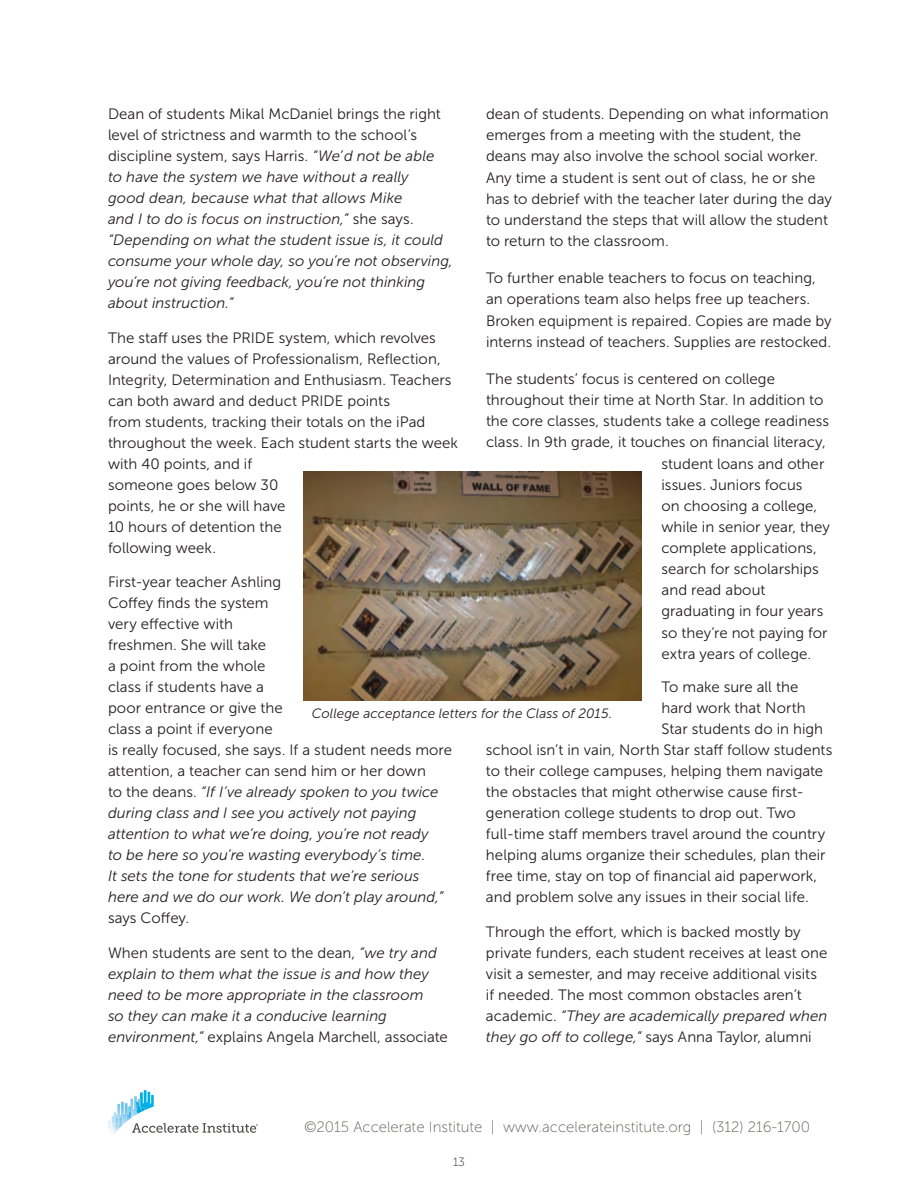
<style>
.page{position:relative;width:918px;height:1188px;background:#fff}
.page>*{position:absolute;margin:0;border:0;box-sizing:border-box;transform-origin:0 0}
.t1{font:15px/21px "Museo Sans 300";letter-spacing:.005em;color:#231f20}
.t2{font:italic 15px/21px "Museo Sans 300";letter-spacing:.005em;color:#231f20}
.t3{font:15px "Museo Sans 100";color:#615c59}
.t4{font:italic 13.5px "Museo Sans 300";letter-spacing:.005em;color:#231f20}
.t5{font:12px "Museo Sans 100";color:#231f20}
.s1{font-style:normal}
.s2{font-style:italic}
</style>
<div class="page">
<svg style="left:108px;top:1090px;width:150px;height:44px"></svg>
<img style="left:304px;top:471px;width:337px;height:230px">
<p class="t2" style="left:108px;top:104px;width:346px"><span class="s1">Dean of students Mikal McDaniel brings the right level of strictness and warmth to the school’s discipline system, says Harris.</span> “We’d not be able<br>to have the system we have without a really<br>good dean, because what that allows Mike<br>and I to do is focus on instruction,” <span class="s1">she says. </span>“Depending on what the student issue is, it could consume your whole day, so you’re not observing, you’re not giving feedback, you’re not thinking about instruction.”</p>
<p class="t1" style="left:108px;top:327px;width:352px">The staff uses the PRIDE system, which revolves around the values of Professionalism, Reflection, Integrity, Determination and Enthusiasm. Teachers can both award and deduct PRIDE points<br>from students, tracking their totals on the iPad throughout the week. Each student starts the week with 40 points, and if<br>someone goes below 30<br>points, he or she will have<br>10 hours of detention the<br>following week.</p>
<p class="t1" style="left:108px;top:572px;width:346px">First-year teacher Ashling<br>Coffey finds the system<br>very effective with<br>freshmen. She will take<br>a point from the whole<br>class if students have a<br>poor entrance or give the<br>class a point if everyone<br>is really focused, she says. If a student needs more attention, a teacher can send him or her down<br>to the deans. <span class="s2">“If I’ve already spoken to you twice during class and I see you actively not paying attention to what we’re doing, you’re not ready<br>to be here so you’re wasting everybody’s time.<br>It sets the tone for students that we’re serious here and we do our work. We don’t play around,” </span>says Coffey.</p>
<p class="t2" style="left:108px;top:942px;width:341px"><span class="s1">When students are sent to the dean,</span> “we try and explain to them what the issue is and how they need to be more appropriate in the classroom<br>so they can make it a conducive learning environment,” <span class="s1">explains Angela Marchell, associate</span></p>
<p class="t1" style="left:486px;top:104px;width:347px">dean of students. Depending on what information emerges from a meeting with the student, the deans may also involve the school social worker.<br>Any time a student is sent out of class, he or she has to debrief with the teacher later during the day to understand the steps that will allow the student to return to the classroom.</p>
<p class="t1" style="left:486px;top:268px;width:347px">To further enable teachers to focus on teaching, an operations team also helps free up teachers.<br>Broken equipment is repaired. Copies are made by interns instead of teachers. Supplies are restocked.</p>
<p class="t1" style="left:486px;top:368px;width:291px">The students’ focus is centered on college</p>
<p class="t1" style="left:486px;top:390px;width:339px">throughout their time at North Star. In addition to</p>
<p class="t1" style="left:486px;top:411px;width:345px">the core classes, students take a college readiness</p>
<p class="t1" style="left:486px;top:432px;width:341px">class. In 9th grade, it touches on financial literacy,</p>
<p class="t1" style="left:661px;top:453px;width:164px">student loans and other</p>
<p class="t1" style="left:661px;top:474px;width:143px">issues. Juniors focus</p>
<p class="t1" style="left:661px;top:495px;width:157px">on choosing a college,</p>
<p class="t1" style="left:661px;top:516px;width:170px">while in senior year, they</p>
<p class="t1" style="left:661px;top:538px;width:157px">complete applications,</p>
<p class="t1" style="left:661px;top:559px;width:159px">search for scholarships</p>
<p class="t1" style="left:661px;top:580px;width:105px">and read about</p>
<p class="t1" style="left:661px;top:601px;width:163px">graduating in four years</p>
<p class="t1" style="left:661px;top:622px;width:168px">so they’re not paying for</p>
<p class="t1" style="left:661px;top:643px;width:151px">extra years of college.</p>
<p class="t1" style="left:661px;top:677px;width:138px">To make sure all the</p>
<p class="t1" style="left:661px;top:698px;width:146px">hard work that North</p>
<p class="t1" style="left:661px;top:719px;width:163px">Star students do in high</p>
<p class="t1" style="left:486px;top:740px;width:348px">school isn’t in vain, North Star staff follow students</p>
<p class="t1" style="left:486px;top:761px;width:339px">to their college campuses, helping them navigate</p>
<p class="t1" style="left:486px;top:782px;width:319px">the obstacles that might otherwise cause first-</p>
<p class="t1" style="left:486px;top:803px;width:311px">generation college students to drop out. Two</p>
<p class="t1" style="left:486px;top:824px;width:341px">full-time staff members travel around the country</p>
<p class="t1" style="left:486px;top:845px;width:341px">helping alums organize their schedules, plan their</p>
<p class="t1" style="left:486px;top:866px;width:333px">free time, stay on top of financial aid paperwork,</p>
<p class="t1" style="left:486px;top:887px;width:324px">and problem solve any issues in their social life.</p>
<p class="t1" style="left:486px;top:921px;width:343px">Through the effort, which is backed mostly by private funders, each student receives at least one visit a semester, and may receive additional visits if needed. The most common obstacles aren’t academic. <span class="s2">“They are academically prepared when they go off to college,”</span> says Anna Taylor, alumni</p>
<p class="t4" style="left:312px;top:706px;width:302px">College acceptance letters for the Class of 2015.</p>
<p class="t3" style="left:304px;top:1119px;width:507px">©2015 Accelerate Institute | www.accelerateinstitute.org | (312) 216-1700</p>
<p class="t5" style="left:453px;top:1156px;width:13px">13</p>
</div>
